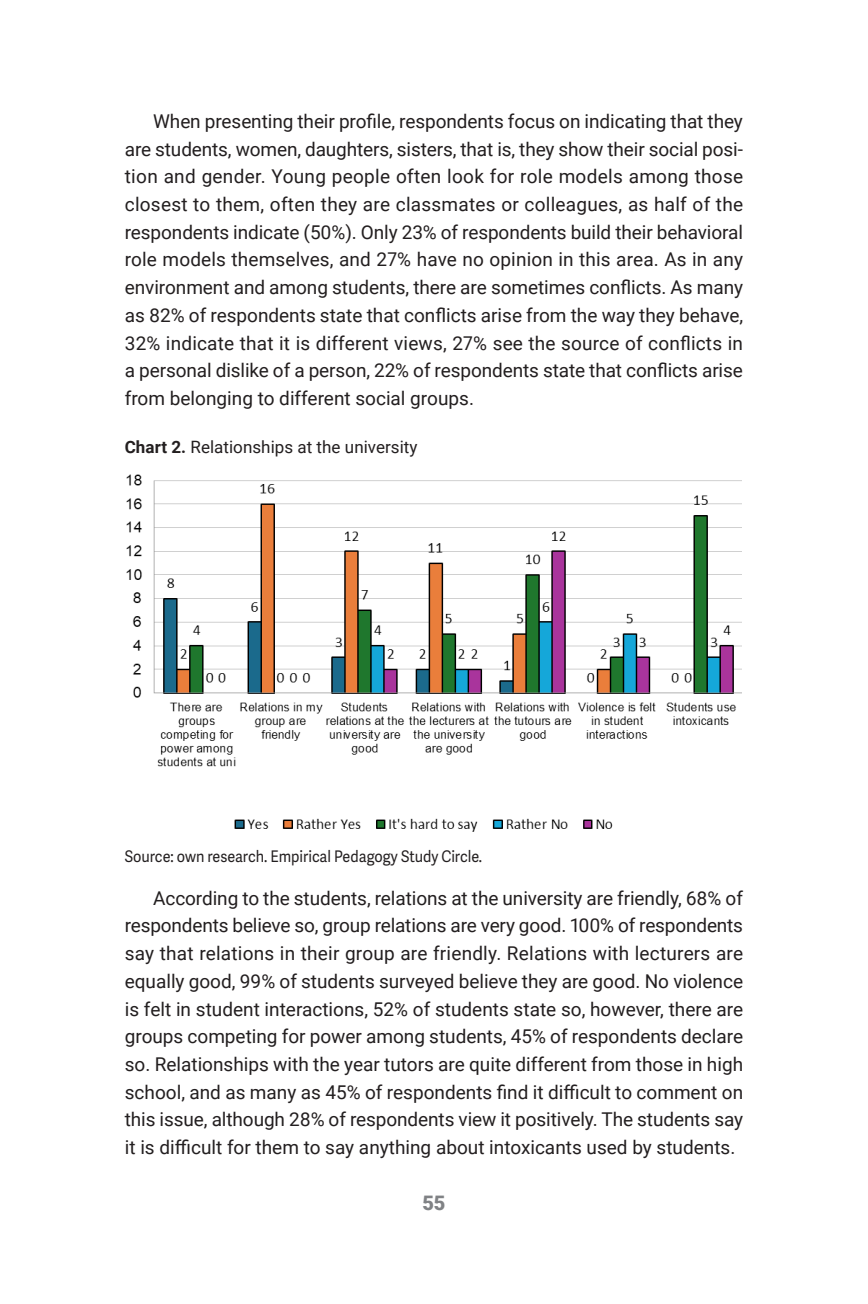
<style>
.page{position:relative;width:868px;height:1304px;background:#fff}
.page>*{position:absolute;margin:0;border:0;box-sizing:border-box;transform-origin:0 0}
.t1{font:900 20px "Roboto";color:#808285}
.text1{font:19px/27.8px "Roboto";color:#231f20;text-align:justify}
.popiska{font:17px "Roboto";color:#231f20}
.SCHEMA_popiska{font:16px "Adelle Sans";color:#231f20;scale:.9 1}
.s1{font-weight:700}
</style>
<div class="page">
<img style="left:126px;top:474px;width:615px;height:358px">
<p class="text1" style="left:125px;top:106px;width:620px;text-indent:28px">When presenting their profile, respondents focus on indicating that they are students, women, daughters, sisters, that is, they show their social posi&shy;tion and gender. Young people often look for role models among those closest to them, often they are classmates or colleagues, as half of the respondents indicate (50%). Only 23% of respondents build their behavioral role models themselves, and 27% have no opinion in this area. As in any environment and among students, there are sometimes conflicts. As many as 82% of respondents state that conflicts arise from the way they behave, 32% indicate that it is different views, 27% see the source of conflicts in a personal dislike of a person, 22% of respondents state that conflicts arise from belonging to different social groups.</p>
<p class="popiska" style="left:125px;top:435px;width:294px"><span class="s1">Chart 2.</span> Relationships at the university</p>
<p class="SCHEMA_popiska" style="left:125px;top:845px;width:398px">Source: own research. Empirical Pedagogy Study Circle.</p>
<p class="text1" style="left:125px;top:883px;width:619px;text-indent:28px">According to the students, relations at the university are friendly, 68% of respondents believe so, group relations are very good. 100% of respondents say that relations in their group are friendly. Relations with lecturers are equally good, 99% of students surveyed believe they are good. No violence is felt in student interactions, 52% of students state so, however, there are groups competing for power among students, 45% of respondents declare so. Relationships with the year tutors are quite different from those in high school, and as many as 45% of respondents find it difficult to comment on this issue, although 28% of respondents view it positively. The students say it is difficult for them to say anything about intoxicants used by students.</p>
<p class="t1" style="left:422px;top:1189px;width:25px">55</p>
</div>
